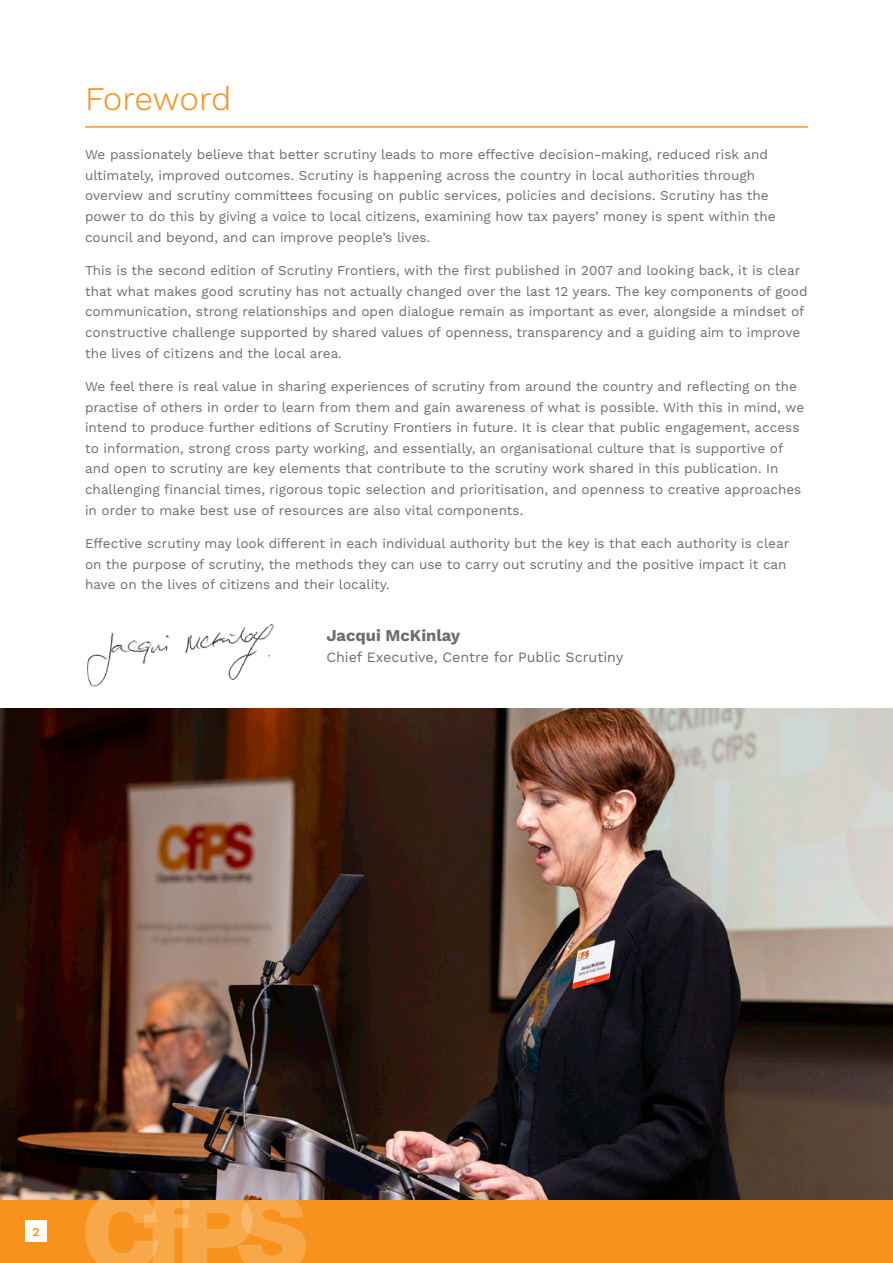
<style>
.page{position:relative;width:893px;height:1263px;background:#fff}
.page>*{position:absolute;margin:0;border:0;box-sizing:border-box;transform-origin:0 0}
.t1{font:300 33px "Work Sans";letter-spacing:-.015em;color:#f7931d}
.t2{font:700 16.5px "Work Sans";color:#6c6d70}
.t3{font:14.25px "Work Sans";color:#6c6d70}
.t4{font:13.5px/20.7px "Work Sans";color:#6c6d70}
.t5{font:600 12px "Work Sans";color:#f7931d}
</style>
<div class="page">
<div style="left:0;top:1199px;width:893px;height:64px;background:#f7931d"></div>
<div style="left:26px;top:1220px;width:21px;height:22px;background:#fff"></div>
<svg style="left:85px;top:1199px;width:221px;height:64px"></svg>
<img style="left:0;top:709px;width:893px;height:490px">
<img style="left:87px;top:624px;width:187px;height:63px">
<hr style="left:85px;top:126px;width:723px;height:2px;background:#f7931d">
<p class="t1" style="left:85px;top:79px;width:148px">Foreword</p>
<p class="t4" style="left:85px;top:145px;width:692px">We passionately believe that better scrutiny leads to more effective decision-making, reduced risk and ultimately, improved outcomes. Scrutiny is happening across the country in local authorities through overview and scrutiny committees focusing on public services, policies and decisions. Scrutiny has the power to do this by giving a voice to local citizens, examining how tax payers’ money is spent within the council and beyond, and can improve people’s lives.</p>
<p class="t4" style="left:85px;top:261px;width:724px">This is the second edition of Scrutiny Frontiers, with the first published in 2007 and looking back, it is clear that what makes good scrutiny has not actually changed over the last 12 years. The key components of good communication, strong relationships and open dialogue remain as important as ever, alongside a mindset of constructive challenge supported by shared values of openness, transparency and a guiding aim to improve the lives of citizens and the local area.</p>
<p class="t4" style="left:85px;top:377px;width:721px">We feel there is real value in sharing experiences of scrutiny from around the country and reflecting on the practise of others in order to learn from them and gain awareness of what is possible. With this in mind, we intend to produce further editions of Scrutiny Frontiers in future. It is clear that public engagement, access to information, strong cross party working, and essentially, an organisational culture that is supportive of and open to scrutiny are key elements that contribute to the scrutiny work shared in this publication. In challenging financial times, rigorous topic selection and prioritisation, and openness to creative approaches in order to make best use of resources are also vital components.</p>
<p class="t4" style="left:85px;top:534px;width:706px">Effective scrutiny may look different in each individual authority but the key is that each authority is clear on the purpose of scrutiny, the methods they can use to carry out scrutiny and the positive impact it can have on the lives of citizens and their locality.</p>
<p class="t2" style="left:326px;top:625px;width:135px">Jacqui McKinlay</p>
<p class="t3" style="left:326px;top:648px;width:299px">Chief Executive, Centre for Public Scrutiny</p>
<p class="t5" style="left:33px;top:1225px;width:9px">2</p>
</div>
